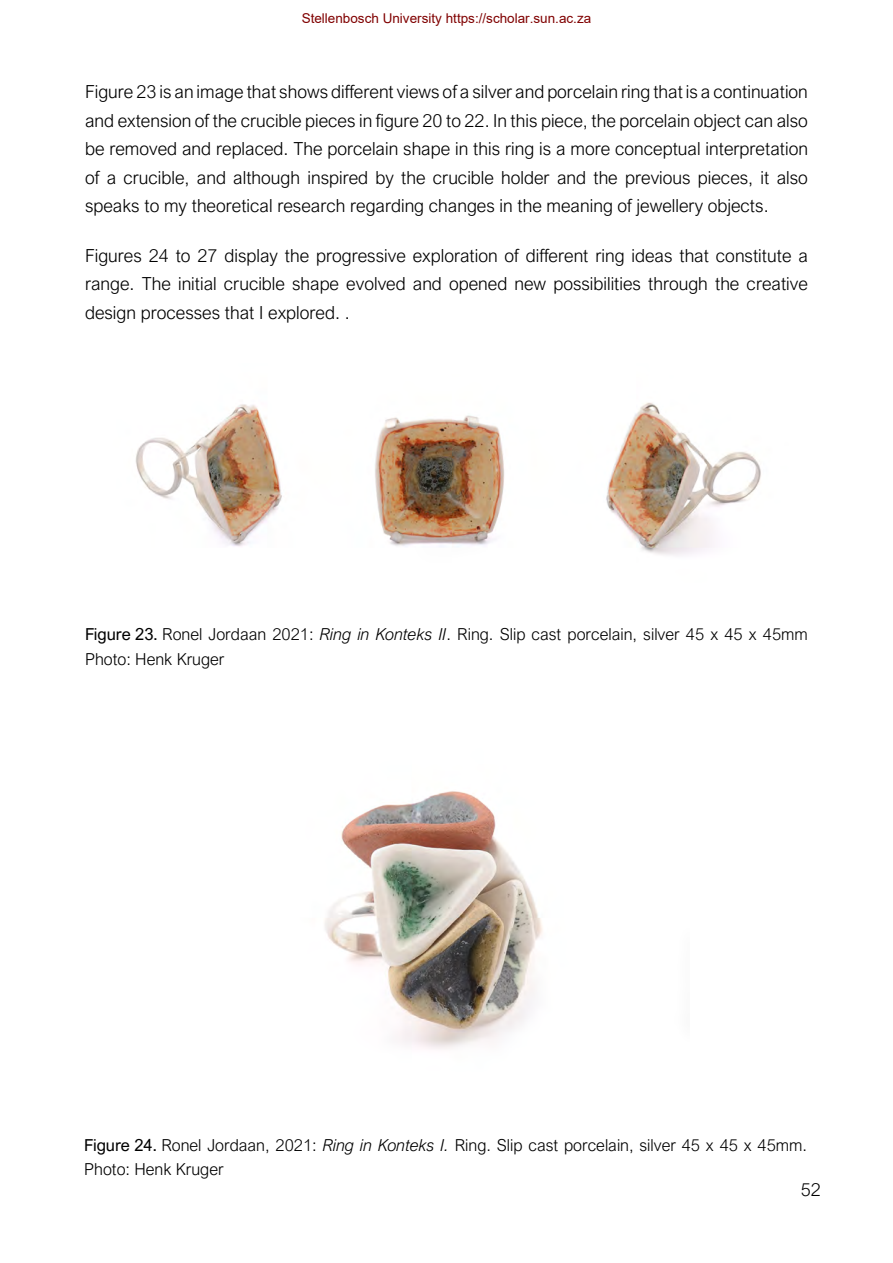
<style>
.page{position:relative;width:893px;height:1263px;background:#fff}
.page>*{position:absolute;margin:0;border:0;box-sizing:border-box;transform-origin:0 0}
.t1{font:300 18px/28.5px "Arial Nova";color:#000;text-align:justify}
.t2{font:300 16.5px/24.8px "Arial Nova";color:#000}
.t3{font:13.5px "Arial";color:#800000}
.s1{font-weight:400}
.s2{font-style:italic}
</style>
<div class="page">
<img style="left:325px;top:791px;width:218px;height:258px">
<img style="left:135px;top:402px;width:626px;height:154px">
<p class="t3" style="left:302px;top:9px;width:291px">Stellenbosch University https://scholar.sun.ac.za</p>
<p class="t1" style="left:85px;top:78px;width:724px">Figure 23 is an image that shows different views of a silver and porcelain ring that is a continuation and extension of the crucible pieces in figure 20 to 22. In this piece, the porcelain object can also be removed and replaced. The porcelain shape in this ring is a more conceptual interpretation of a crucible, and although inspired by the crucible holder and the previous pieces, it also speaks to my theoretical research regarding changes in the meaning of jewellery objects.</p>
<p class="t1" style="left:85px;top:241px;width:724px">Figures 24 to 27 display the progressive exploration of different ring ideas that constitute a range. The initial crucible shape evolved and opened new possibilities through the creative design processes that I explored. .</p>
<p class="t2" style="left:85px;top:621px;width:724px"><span class="s1">Figure 23.</span> Ronel Jordaan 2021: <span class="s2">Ring in Konteks II</span>. Ring. Slip cast porcelain, silver 45 x 45 x 45mm<br>Photo: Henk Kruger</p>
<p class="t2" style="left:84px;top:1132px;width:724px"><span class="s1">Figure 24.</span> Ronel Jordaan, 2021: <span class="s2">Ring in Konteks I.</span> Ring. Slip cast porcelain, silver 45 x 45 x 45mm.<br>Photo: Henk Kruger</p>
<p class="t1" style="left:801px;top:1175px;width:22px">52</p>
</div>
